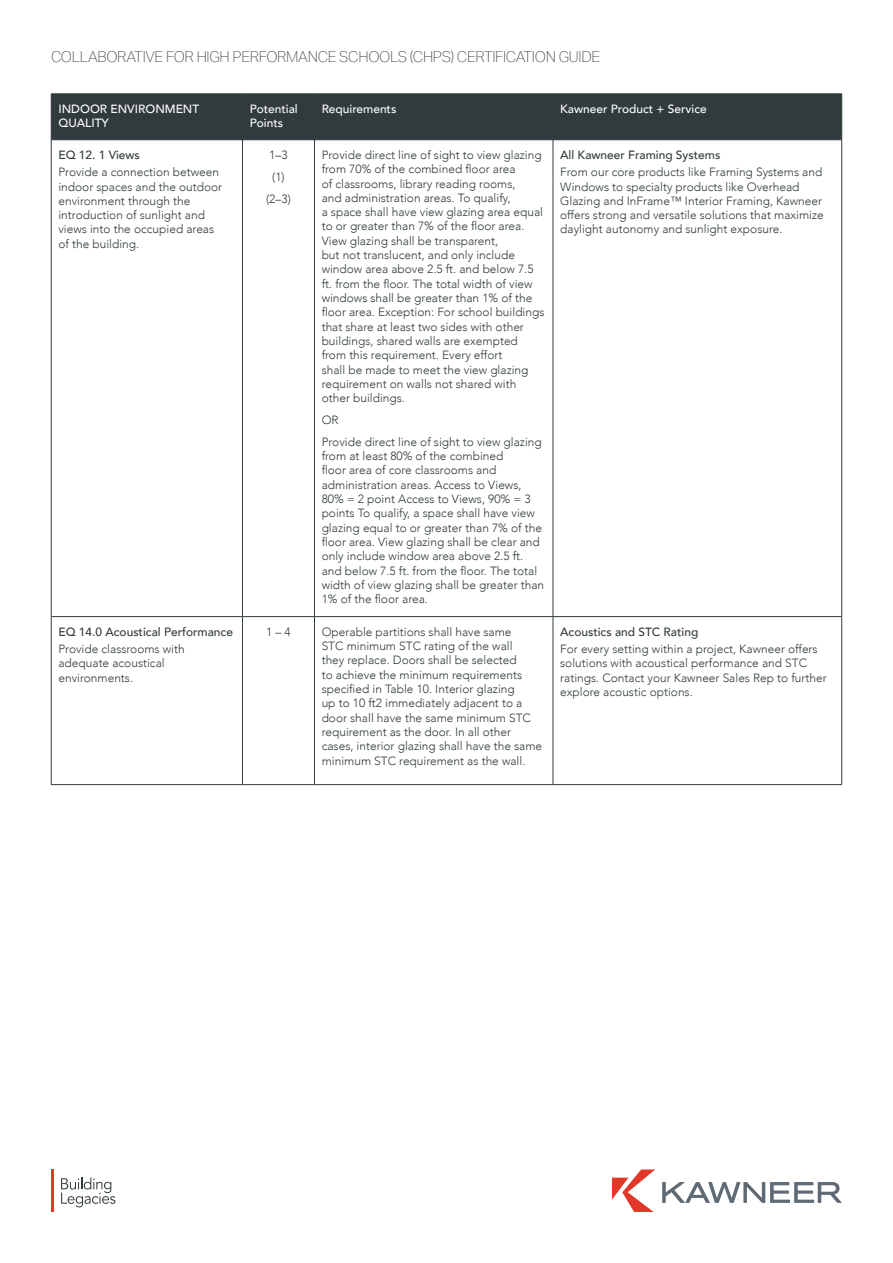
<style>
.page{position:relative;width:893px;height:1263px;background:#fff}
.page>*{position:absolute;margin:0;border:0;box-sizing:border-box;transform-origin:0 0}
.t1{font:100 15px "Aktiv Grotesk";letter-spacing:-.02em;color:#313b3e}
.t2{font:300 12px/14.2px "Avenir";color:#313b3e}
.t3{font:500 12px "Avenir";color:#313b3e}
.t4{font:500 12px/14.2px "Avenir";color:#fff}
</style>
<div class="page">
<svg style="left:61px;top:1177px;width:54px;height:30px"></svg>
<hr style="left:51px;top:1169px;width:3px;height:43px;background:#e23828">
<svg style="left:612px;top:1169px;width:43px;height:43px"></svg>
<svg style="left:662px;top:1182px;width:180px;height:21px"></svg>
<div style="left:52px;top:95px;width:789px;height:44px;background:#313b3e"></div>
<hr style="left:51px;top:94px;width:1px;height:46px;background:#313b3e">
<hr style="left:51px;top:94px;width:191px;height:1px;background:#313b3e">
<hr style="left:242px;top:94px;width:72px;height:1px;background:#313b3e">
<hr style="left:314px;top:94px;width:239px;height:1px;background:#313b3e">
<hr style="left:553px;top:94px;width:289px;height:1px;background:#313b3e">
<hr style="left:242px;top:94px;width:1px;height:46px;background:#313b3e">
<hr style="left:314px;top:94px;width:1px;height:46px;background:#313b3e">
<hr style="left:553px;top:94px;width:1px;height:46px;background:#313b3e">
<hr style="left:841px;top:94px;width:1px;height:46px;background:#313b3e">
<hr style="left:51px;top:140px;width:1px;height:476px;background:#313b3e">
<hr style="left:51px;top:617px;width:1px;height:167px;background:#313b3e">
<hr style="left:51px;top:139px;width:191px;height:1px;background:#313b3e">
<hr style="left:242px;top:139px;width:72px;height:1px;background:#313b3e">
<hr style="left:314px;top:139px;width:239px;height:1px;background:#313b3e">
<hr style="left:553px;top:139px;width:289px;height:1px;background:#313b3e">
<hr style="left:242px;top:140px;width:1px;height:476px;background:#313b3e">
<hr style="left:314px;top:140px;width:1px;height:476px;background:#313b3e">
<hr style="left:553px;top:140px;width:1px;height:476px;background:#313b3e">
<hr style="left:841px;top:140px;width:1px;height:476px;background:#313b3e">
<hr style="left:242px;top:617px;width:1px;height:167px;background:#313b3e">
<hr style="left:314px;top:617px;width:1px;height:167px;background:#313b3e">
<hr style="left:553px;top:617px;width:1px;height:167px;background:#313b3e">
<hr style="left:841px;top:617px;width:1px;height:167px;background:#313b3e">
<hr style="left:51px;top:616px;width:191px;height:1px;background:#313b3e">
<hr style="left:242px;top:616px;width:72px;height:1px;background:#313b3e">
<hr style="left:314px;top:616px;width:239px;height:1px;background:#313b3e">
<hr style="left:553px;top:616px;width:289px;height:1px;background:#313b3e">
<hr style="left:51px;top:784px;width:191px;height:1px;background:#313b3e">
<hr style="left:242px;top:784px;width:72px;height:1px;background:#313b3e">
<hr style="left:314px;top:784px;width:239px;height:1px;background:#313b3e">
<hr style="left:553px;top:784px;width:289px;height:1px;background:#313b3e">
<p class="t1" style="left:51px;top:48px;width:551px">COLLABORATIVE FOR HIGH PERFORMANCE SCHOOLS (CHPS) CERTIFICATION GUIDE</p>
<p class="t4" style="left:58px;top:101px;width:142px">INDOOR ENVIRONMENT<br>QUALITY</p>
<p class="t4" style="left:250px;top:101px;width:50px">Potential<br>Points</p>
<p class="t4" style="left:322px;top:101px;width:76px">Requirements</p>
<p class="t4" style="left:560px;top:101px;width:148px">Kawneer Product + Service</p>
<p class="t3" style="left:58px;top:144px;width:83px">EQ 12. 1 Views</p>
<p class="t2" style="left:58px;top:165px;width:165px">Provide a connection between indoor spaces and the outdoor environment through the introduction of sunlight and views into the occupied areas of the building.</p>
<p class="t2" style="left:266px;top:144px;width:26px;line-height:21.8px;text-align:center">1–3 (1) (2–3)</p>
<p class="t2" style="left:322px;top:148px;width:224px">Provide direct line of sight to view glazing from 70% of the combined floor area<br>of classrooms, library reading rooms,<br>and administration areas. To qualify,<br>a space shall have view glazing area equal to or greater than 7% of the floor area.<br>View glazing shall be transparent,<br>but not translucent, and only include window area above 2.5 ft. and below 7.5 ft. from the floor. The total width of view windows shall be greater than 1% of the floor area. Exception: For school buildings that share at least two sides with other buildings, shared walls are exempted from this requirement. Every effort<br>shall be made to meet the view glazing requirement on walls not shared with other buildings.</p>
<p class="t2" style="left:322px;top:409px;width:222px;line-height:21.8px">OR<br>Provide direct line of sight to view glazing</p>
<p class="t2" style="left:322px;top:449px;width:224px">from at least 80% of the combined<br>floor area of core classrooms and administration areas. Access to Views, 80% = 2 point Access to Views, 90% = 3 points To qualify, a space shall have view glazing equal to or greater than 7% of the floor area. View glazing shall be clear and only include window area above 2.5 ft. and below 7.5 ft. from the floor. The total width of view glazing shall be greater than 1% of the floor area.</p>
<p class="t3" style="left:560px;top:144px;width:162px">All Kawneer Framing Systems</p>
<p class="t2" style="left:560px;top:165px;width:265px">From our core products like Framing Systems and Windows to specialty products like Overhead Glazing and InFrame™ Interior Framing, Kawneer offers strong and versatile solutions that maximize daylight autonomy and sunlight exposure.</p>
<p class="t3" style="left:58px;top:621px;width:176px">EQ 14.0 Acoustical Performance</p>
<p class="t2" style="left:58px;top:642px;width:128px">Provide classrooms with adequate acoustical environments.</p>
<p class="t2" style="left:266px;top:624px;width:26px">1 – 4</p>
<p class="t2" style="left:322px;top:624px;width:222px">Operable partitions shall have same<br>STC minimum STC rating of the wall<br>they replace. Doors shall be selected<br>to achieve the minimum requirements specified in Table 10. Interior glazing<br>up to 10 ft2 immediately adjacent to a door shall have the same minimum STC requirement as the door. In all other cases, interior glazing shall have the same minimum STC requirement as the wall.</p>
<p class="t3" style="left:560px;top:621px;width:140px">Acoustics and STC Rating</p>
<p class="t2" style="left:560px;top:642px;width:268px">For every setting within a project, Kawneer offers solutions with acoustical performance and STC ratings. Contact your Kawneer Sales Rep to further explore acoustic options.</p>
</div>
